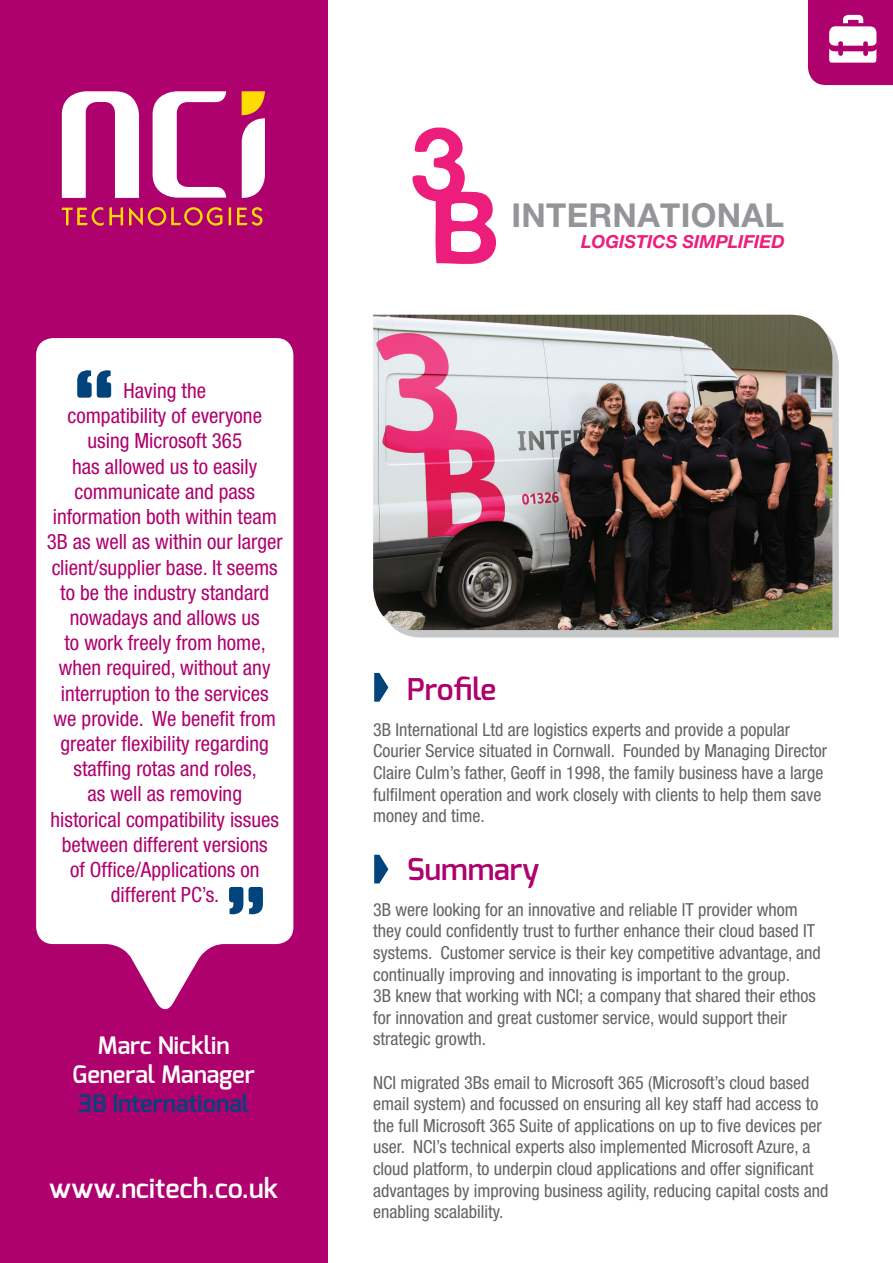
<style>
.page{position:relative;width:893px;height:1263px;background:#fff}
.page>*{position:absolute;margin:0;border:0;box-sizing:border-box;transform-origin:0 0}
.t1{font:700 33px "Helvetica Neue LT Pro";letter-spacing:.01em;color:#939598}
.t2{font:600 30px "Exo";color:#af016e}
.t3{font:600 27px "Exo";color:#fff}
.t4{font:600 24px/28.8px "Exo";color:#fff;text-align:center}
.t5{font:600 24px "Exo";color:#00447b}
.t6{font:condensed 21px/25.2px "Helvetica Neue LT Pro";color:#af016e;text-align:center}
.t7{font:condensed 18px/21.6px "Helvetica Neue LT Pro";color:#636366}
.t8{font:italic 700 18px "Helvetica Neue LT Pro";color:#ee1e7b}
</style>
<div class="page">
<svg style="left:397px;top:341px;width:442px;height:296px;background:#c6c7c8"></svg>
<div style="left:0;top:0;width:327px;height:1263px;background:#af016e"></div>
<svg style="left:62px;top:91px;width:77px;height:107px"></svg>
<svg style="left:153px;top:91px;width:73px;height:107px"></svg>
<svg style="left:61px;top:207px;width:62px;height:19px"></svg>
<svg style="left:129px;top:207px;width:93px;height:19px"></svg>
<svg style="left:229px;top:207px;width:2px;height:18px"></svg>
<svg style="left:237px;top:207px;width:25px;height:19px"></svg>
<svg style="left:242px;top:91px;width:23px;height:107px;background:#f1ceb9"></svg>
<svg style="left:374px;top:673px;width:14px;height:29px"></svg>
<svg style="left:374px;top:855px;width:14px;height:28px"></svg>
<svg style="left:36px;top:338px;width:257px;height:672px;background:#f8eaf3"></svg>
<svg style="left:77px;top:370px;width:34px;height:28px"></svg>
<svg style="left:229px;top:887px;width:34px;height:27px"></svg>
<img style="left:373px;top:315px;width:459px;height:315px">
<svg style="left:412px;top:128px;width:84px;height:136px"></svg>
<svg style="left:808px;top:0;width:85px;height:85px"></svg>
<p class="t6" style="left:47px;top:378px;width:237px">Having the<br>compatibility of everyone using Microsoft 365<br>has allowed us to easily communicate and pass information both within team<br>3B as well as within our larger client/supplier base. It seems to be the industry standard nowadays and allows us<br>to work freely from home, when required, without any interruption to the services we provide. We benefit from greater flexibility regarding staffing rotas and roles,<br>as well as removing<br>historical compatibility issues between different versions<br>of Office/Applications on different PC’s.</p>
<h3 class="t4" style="left:73px;top:1031px;width:184px">Marc Nicklin<br>General Manager</h3>
<h3 class="t5" style="left:78px;top:1088px;width:173px">3B International</h3>
<h3 class="t3" style="left:49px;top:1170px;width:231px">www.ncitech.co.uk</h3>
<h1 class="t1" style="left:511px;top:194px;width:274px">INTERNATIONAL</h1>
<p class="t8" style="left:581px;top:231px;width:205px">LOGISTICS SIMPLIFIED</p>
<h2 class="t2" style="left:407px;top:670px;width:91px">Profile</h2>
<p class="t7" style="left:373px;top:718px;width:456px">3B International Ltd are logistics experts and provide a popular Courier Service situated in Cornwall. Founded by Managing Director Claire Culm’s father, Geoff in 1998, the family business have a large fulfilment operation and work closely with clients to help them save money and time.</p>
<h2 class="t2" style="left:407px;top:850px;width:134px">Summary</h2>
<p class="t7" style="left:373px;top:898px;width:449px">3B were looking for an innovative and reliable IT provider whom they could confidently trust to further enhance their cloud based IT systems. Customer service is their key competitive advantage, and continually improving and innovating is important to the group.<br>3B knew that working with NCI; a company that shared their ethos for innovation and great customer service, would support their strategic growth.</p>
<p class="t7" style="left:373px;top:1071px;width:457px">NCI migrated 3Bs email to Microsoft 365 (Microsoft’s cloud based email system) and focussed on ensuring all key staff had access to the full Microsoft 365 Suite of applications on up to five devices per user. NCI’s technical experts also implemented Microsoft Azure, a cloud platform, to underpin cloud applications and offer significant advantages by improving business agility, reducing capital costs and enabling scalability.</p>
</div>
